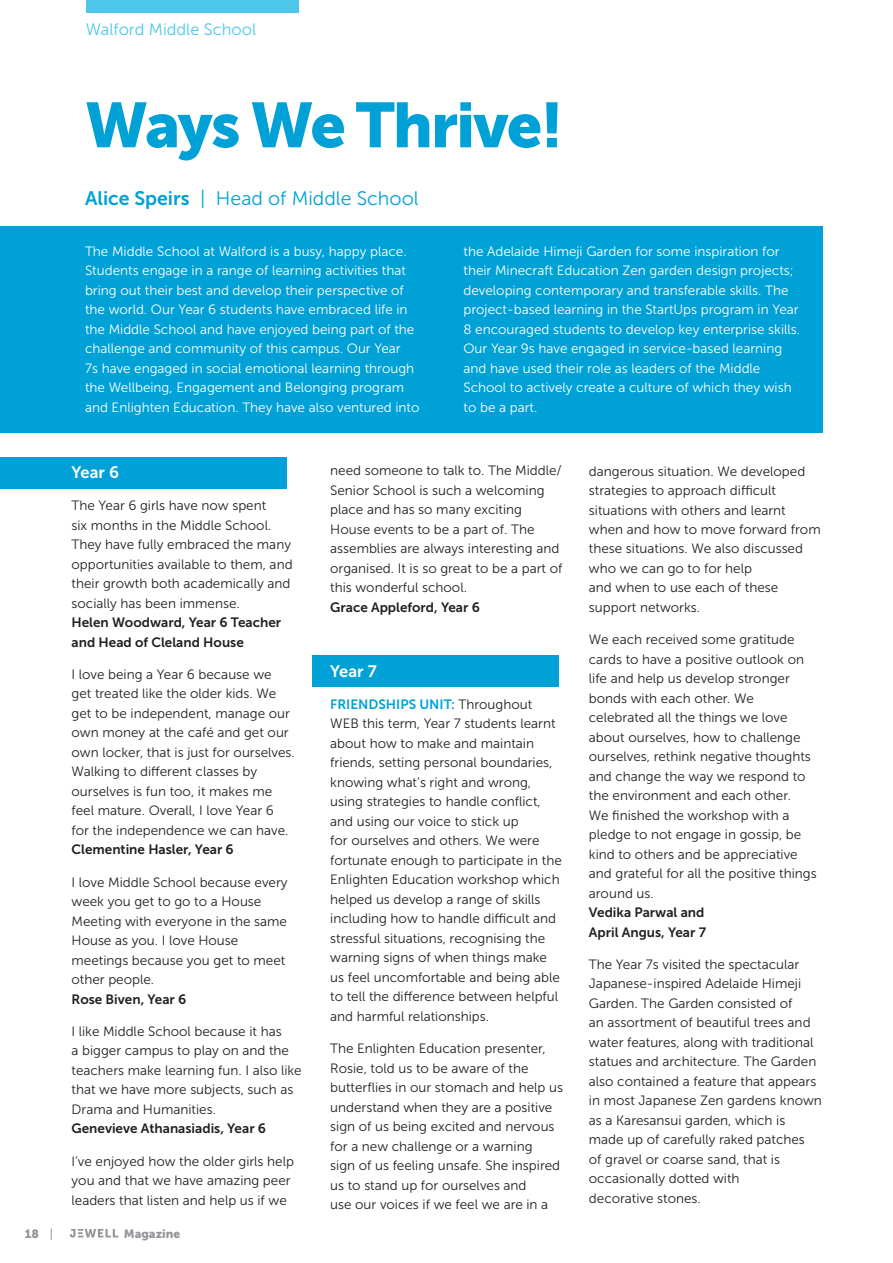
<style>
.page{position:relative;width:893px;height:1263px;background:#fff}
.page>*{position:absolute;margin:0;border:0;box-sizing:border-box;transform-origin:0 0}
.t1{font:63px "Museo Sans 900";letter-spacing:-.03em;color:#00a1d7}
.t2{font:19.5px "Museo Sans 300";color:#00a1d7}
.t3{font:16.5px "Museo Sans 300";color:#4dc7e9}
.t4{font:16.5px "Museo Sans 700";color:#fff}
.t5{font:13.5px/19.5px "Museo Sans 300";color:#231f20}
.t6{font:13.5px/19.5px "Museo Sans 300";color:#fff}
.t7{font:13.5px/19.5px "Museo Sans 700";color:#231f20}
.t8{font:13.5px "Museo Sans 700";color:#00a1d7}
.t9{font:12px "Museo Sans 900";color:#939598}
.s1{font-family:"Museo Sans 700"}
.s2{font-family:"Museo Sans 500"}
.s3{font-family:"Museo Sans 300";color:#231f20}
</style>
<div class="page">
<div style="left:313px;top:655px;width:246px;height:32px;background:#00a1d7"></div>
<div style="left:0;top:226px;width:822px;height:206px;background:#00a1d7"></div>
<div style="left:0;top:457px;width:286px;height:32px;background:#00a1d7"></div>
<div style="left:86px;top:0;width:212px;height:13px;background:#4dc7e9"></div>
<svg style="left:70px;top:1229px;width:48px;height:8px"></svg>
<p class="t3" style="left:86px;top:20px;width:172px">Walford Middle School</p>
<h1 class="t1" style="left:85px;top:89px;width:480px">Ways We Thrive!</h1>
<h2 class="t2" style="left:85px;top:188px;width:335px"><span class="s1">Alice Speirs</span> | Head of Middle School</h2>
<p class="t6" style="left:85px;top:241px;width:336px">The Middle School at Walford is a busy, happy place.<br>Students engage in a range of learning activities that bring out their best and develop their perspective of the world. Our Year 6 students have embraced life in the Middle School and have enjoyed being part of the challenge and community of this campus. Our Year<br>7s have engaged in social emotional learning through the Wellbeing, Engagement and Belonging program and Enlighten Education. They have also ventured into</p>
<p class="t6" style="left:463px;top:241px;width:338px">the Adelaide Himeji Garden for some inspiration for their Minecraft Education Zen garden design projects; developing contemporary and transferable skills. The project-based learning in the StartUps program in Year 8 encouraged students to develop key enterprise skills.<br>Our Year 9s have engaged in service-based learning and have used their role as leaders of the Middle School to actively create a culture of which they wish to be a part.</p>
<p class="t4" style="left:72px;top:463px;width:49px">Year 6</p>
<p class="t5" style="left:72px;top:496px;width:223px">The Year 6 girls have now spent<br>six months in the Middle School.<br>They have fully embraced the many opportunities available to them, and their growth both academically and socially has been immense.</p>
<p class="t7" style="left:72px;top:613px;width:211px">Helen Woodward, Year 6 Teacher and Head of Cleland House</p>
<p class="t5" style="left:72px;top:665px;width:225px">I love being a Year 6 because we<br>get treated like the older kids. We get to be independent, manage our own money at the café and get our own locker, that is just for ourselves.<br>Walking to different classes by ourselves is fun too, it makes me feel mature. Overall, I love Year 6<br>for the independence we can have.</p>
<p class="t7" style="left:72px;top:840px;width:164px">Clementine Hasler, Year 6</p>
<p class="t5" style="left:72px;top:872px;width:218px">I love Middle School because every week you get to go to a House<br>Meeting with everyone in the same<br>House as you. I love House meetings because you get to meet other people.</p>
<p class="t7" style="left:72px;top:989px;width:116px">Rose Biven, Year 6</p>
<p class="t5" style="left:72px;top:1021px;width:232px">I like Middle School because it has<br>a bigger campus to play on and the teachers make learning fun. I also like that we have more subjects, such as<br>Drama and Humanities.</p>
<p class="t7" style="left:72px;top:1119px;width:196px">Genevieve Athanasiadis, Year 6</p>
<p class="t5" style="left:72px;top:1151px;width:224px">I’ve enjoyed how the older girls help you and that we have amazing peer leaders that listen and help us if we</p>
<p class="t9" style="left:25px;top:1227px;width:30px">18 <span class="s2">|</span></p>
<p class="t9" style="left:124px;top:1226px;width:58px">Magazine</p>
<p class="t5" style="left:330px;top:461px;width:234px">need someone to talk to. The Middle/<br>Senior School is such a welcoming place and has so many exciting<br>House events to be a part of. The assemblies are always interesting and organised. It is so great to be a part of this wonderful school.</p>
<p class="t7" style="left:330px;top:597px;width:151px">Grace Appleford, Year 6</p>
<p class="t4" style="left:330px;top:662px;width:48px">Year 7</p>
<p class="t8" style="left:330px;top:697px;width:203px">FRIENDSHIPS UNIT: <span class="s3">Throughout</span></p>
<p class="t5" style="left:330px;top:714px;width:233px">WEB this term, Year 7 students learnt about how to make and maintain friends, setting personal boundaries, knowing what’s right and wrong, using strategies to handle conflict, and using our voice to stick up<br>for ourselves and others. We were fortunate enough to participate in the Enlighten Education workshop which helped us develop a range of skills including how to handle difficult and stressful situations, recognising the warning signs of when things make us feel uncomfortable and being able to tell the difference between helpful and harmful relationships.</p>
<p class="t5" style="left:330px;top:1039px;width:234px">The Enlighten Education presenter, Rosie, told us to be aware of the butterflies in our stomach and help us understand when they are a positive sign of us being excited and nervous for a new challenge or a warning<br>sign of us feeling unsafe. She inspired us to stand up for ourselves and<br>use our voices if we feel we are in a</p>
<p class="t5" style="left:589px;top:461px;width:233px">dangerous situation. We developed strategies to approach difficult situations with others and learnt when and how to move forward from these situations. We also discussed who we can go to for help<br>and when to use each of these support networks.</p>
<p class="t5" style="left:589px;top:630px;width:229px">We each received some gratitude cards to have a positive outlook on life and help us develop stronger bonds with each other. We celebrated all the things we love about ourselves, how to challenge ourselves, rethink negative thoughts and change the way we respond to the environment and each other.<br>We finished the workshop with a pledge to not engage in gossip, be kind to others and be appreciative and grateful for all the positive things around us.</p>
<p class="t7" style="left:589px;top:903px;width:119px">Vedika Parwal and<br>April Angus, Year 7</p>
<p class="t5" style="left:589px;top:955px;width:234px">The Year 7s visited the spectacular Japanese-inspired Adelaide Himeji Garden. The Garden consisted of<br>an assortment of beautiful trees and water features, along with traditional statues and architecture. The Garden also contained a feature that appears in most Japanese Zen gardens known as a Karesansui garden, which is made up of carefully raked patches<br>of gravel or coarse sand, that is occasionally dotted with<br>decorative stones.</p>
</div>
